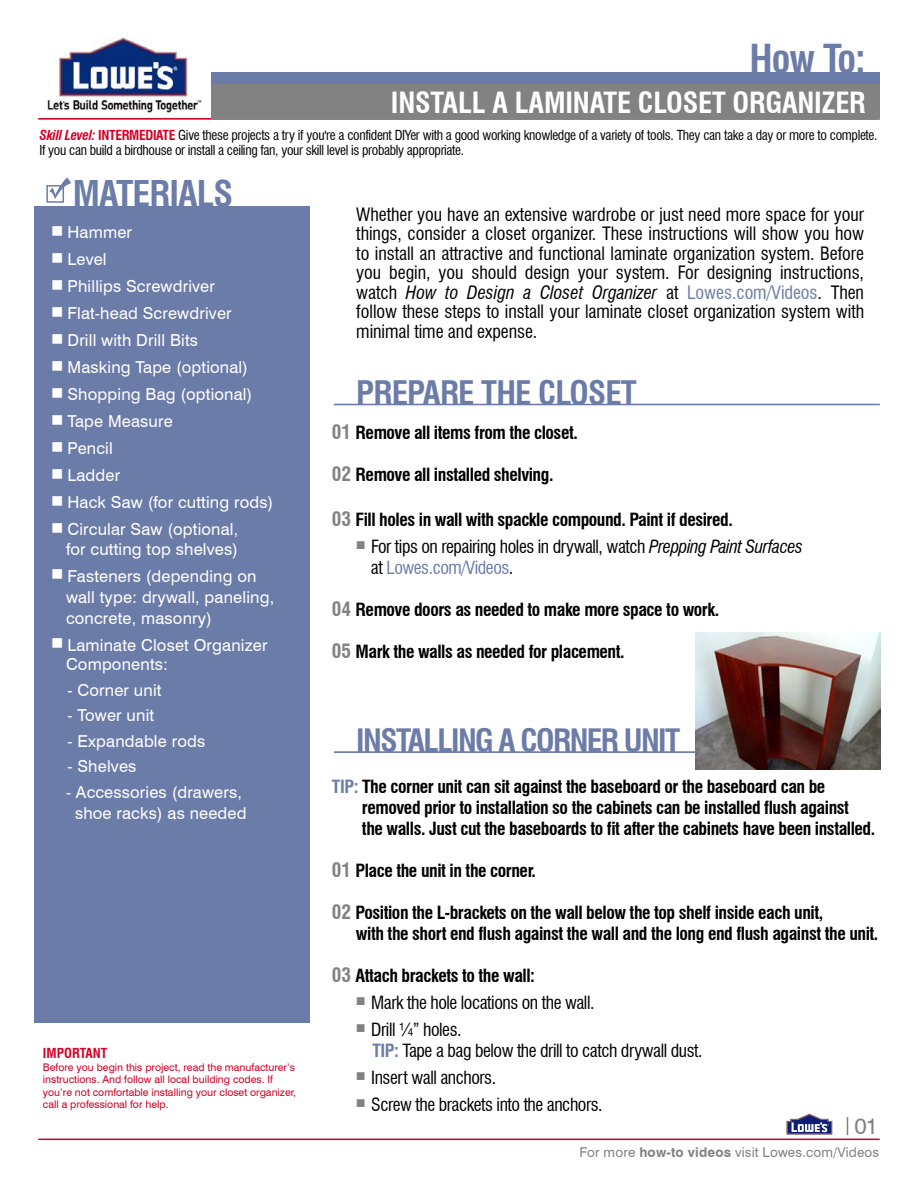
<style>
.page{position:relative;width:918px;height:1188px;background:#fff}
.page>*{position:absolute;margin:0;border:0;box-sizing:border-box;transform-origin:0 0}
.t1{font:700 condensed 39px "Swiss 721 BT";color:#6c7ca8}
.t2{font:700 condensed 36px "Swiss 721 BT";letter-spacing:-.025em;color:#6c7ca8}
.t3{font:700 condensed 33px "Swiss 721 BT";letter-spacing:-.025em;color:#6c7ca8}
.t4{font:700 condensed 31.5px "Swiss 721 BT";letter-spacing:-.05em;color:#6c7ca8}
.t5{font:700 condensed 28.5px "Swiss 721 BT";letter-spacing:-.005em;color:#fff}
.t6{font:22.5px "Swiss 721 BT";color:#828282}
.t7{font:condensed 18px/19.5px "Swiss 721 BT";letter-spacing:-.005em;color:#000;text-align:justify}
.t8{font:700 condensed 17.85px/21px "Swiss 721 BT";letter-spacing:-.025em;color:#000}
.t9{font:condensed 17.85px/21px "Swiss 721 BT";letter-spacing:-.025em;color:#000}
.t10{font:16.5px/21px "Swiss 721 BT";letter-spacing:.01em;color:#fff}
.t11{font:condensed 13.5px/15px "Swiss 721 BT";letter-spacing:-.025em;color:#000}
.t12{font:13.5px "Swiss 721 BT";letter-spacing:.01em;color:#828282}
.t13{font:700 condensed 13.5px "Swiss 721 BT";color:#d40026}
.t14{font:10.5px/12.6px "Swiss 721 BT";color:#d40026}
.s1{font-weight:700;font-style:italic;color:#d40026}
.s2{font-weight:700;color:#d40026}
.s3{font-style:italic}
.s4{color:#6c7ca8}
.s5{font-size:19.2px;color:#828282}
.s6{font-weight:700;color:#6c7ca8}
.s7{font-weight:700}
</style>
<div class="page">
<img style="left:47px;top:37px;width:155px;height:76px">
<div style="left:212px;top:72px;width:668px;height:28px;background:#6c7ca8"></div>
<hr style="left:38px;top:118px;width:842px;height:2px;background:#d40026">
<div style="left:212px;top:84px;width:668px;height:34px;background:#828282"></div>
<div style="left:34px;top:206px;width:276px;height:817px;background:#6c7ca8"></div>
<div style="left:46px;top:185px;width:18px;height:18px;border:2px solid #6c7ca8"></div>
<svg style="left:49px;top:177px;width:22px;height:22px"></svg>
<svg style="left:847px;top:1117px;width:1px;height:18px"></svg>
<hr style="left:38px;top:1139px;width:842px;height:1px;background:#d40026">
<svg style="left:786px;top:1114px;width:46px;height:21px"></svg>
<hr style="left:334px;top:404px;width:546px;height:1px;background:#6c7ca8">
<hr style="left:334px;top:751px;width:546px;height:2px;background:#6c7ca8">
<img style="left:696px;top:632px;width:184px;height:138px">
<h1 class="t1" style="left:750px;top:36px;width:118px">How To:</h1>
<h3 class="t5" style="left:391px;top:86px;width:476px">INSTALL A LAMINATE CLOSET ORGANIZER</h3>
<p class="t11" style="left:39px;top:128px;width:840px"><span class="s1">Skill Level:</span> <span class="s2">INTERMEDIATE</span> Give these projects a try if you're a confident DIYer with a good working knowledge of a variety of tools. They can take a day or more to complete.<br>If you can build a birdhouse or install a ceiling fan, your skill level is probably appropriate.</p>
<h2 class="t2" style="left:73px;top:173px;width:162px">MATERIALS</h2>
<p class="t10" style="left:51px;top:222px;width:83px">■ Hammer</p>
<p class="t10" style="left:51px;top:249px;width:57px">■ Level</p>
<p class="t10" style="left:51px;top:276px;width:165px">■ Phillips Screwdriver</p>
<p class="t10" style="left:51px;top:303px;width:182px">■ Flat-head Screwdriver</p>
<p class="t10" style="left:51px;top:330px;width:149px">■ Drill with Drill Bits</p>
<p class="t10" style="left:51px;top:357px;width:199px">■ Masking Tape (optional)</p>
<p class="t10" style="left:51px;top:384px;width:203px">■ Shopping Bag (optional)</p>
<p class="t10" style="left:51px;top:411px;width:123px">■ Tape Measure</p>
<p class="t10" style="left:51px;top:438px;width:63px">■ Pencil</p>
<p class="t10" style="left:51px;top:465px;width:71px">■ Ladder</p>
<p class="t10" style="left:51px;top:492px;width:224px">■ Hack Saw (for cutting rods)</p>
<p class="t10" style="left:51px;top:520px;width:189px;line-height:19.5px;text-align:right">■ Circular Saw (optional, for cutting top shelves)</p>
<p class="t10" style="left:66px;top:565px;width:210px;text-indent:-15px">■ Fasteners (depending on wall type: drywall, paneling, concrete, masonry)</p>
<p class="t10" style="left:66px;top:635px;width:203px;line-height:19.5px;text-indent:-15px">■ Laminate Closet Organizer<br>Components:</p>
<p class="t10" style="left:68px;top:679px;width:95px">- Corner unit</p>
<p class="t10" style="left:68px;top:705px;width:88px">- Tower unit</p>
<p class="t10" style="left:68px;top:730px;width:139px">- Expandable rods</p>
<p class="t10" style="left:68px;top:756px;width:70px">- Shelves</p>
<p class="t10" style="left:66px;top:781px;width:182px;text-align:center">- Accessories (drawers, shoe racks) as needed</p>
<p class="t13" style="left:43px;top:1045px;width:66px">IMPORTANT</p>
<p class="t14" style="left:43px;top:1060px;width:255px">Before you begin this project, read the manufacturer’s instructions. And follow all local building codes. If you’re not comfortable installing your closet organizer, call a professional for help.</p>
<p class="t7" style="left:356px;top:205px;width:509px">Whether you have an extensive wardrobe or just need more space for your things, consider a closet organizer. These instructions will show you how to install an attractive and functional laminate organization system. Before you begin, you should design your system. For designing instructions, watch <span class="s3">How to Design a Closet Organizer</span> at <span class="s4">Lowes.com/Videos</span>. Then follow these steps to install your laminate closet organization system with minimal time and expense.</p>
<h3 class="t3" style="left:356px;top:373px;width:282px">PREPARE THE CLOSET</h3>
<p class="t8" style="left:332px;top:422px;width:247px"><span class="s5">01</span> Remove all items from the closet.</p>
<p class="t8" style="left:332px;top:464px;width:223px"><span class="s5">02</span> Remove all installed shelving.</p>
<p class="t8" style="left:332px;top:509px;width:402px"><span class="s5">03</span> Fill holes in wall with spackle compound. Paint if desired.</p>
<p class="t9" style="left:371px;top:536px;width:433px;text-indent:-15px"><sup>■</sup> For tips on repairing holes in drywall, watch <span class="s3">Prepping Paint Surfaces </span>at <span class="s4">Lowes.com/Videos</span>.</p>
<p class="t8" style="left:332px;top:599px;width:389px"><span class="s5">04</span> Remove doors as needed to make more space to work.</p>
<p class="t8" style="left:332px;top:641px;width:294px"><span class="s5">05</span> Mark the walls as needed for placement.</p>
<h3 class="t4" style="left:356px;top:722px;width:325px">INSTALLING A CORNER UNIT</h3>
<p class="t8" style="left:362px;top:776px;width:515px;text-indent:-30px"><span class="s4">TIP:</span> The corner unit can sit against the baseboard or the baseboard can be removed prior to installation so the cabinets can be installed flush against<br>the walls. Just cut the baseboards to fit after the cabinets have been installed.</p>
<p class="t8" style="left:332px;top:860px;width:206px"><span class="s5">01</span> Place the unit in the corner.</p>
<p class="t8" style="left:356px;top:902px;width:524px;text-indent:-24px"><span class="s5">02</span> Position the L-brackets on the wall below the top shelf inside each unit,<br>with the short end flush against the wall and the long end flush against the unit.</p>
<p class="t8" style="left:332px;top:965px;width:205px"><span class="s5">03</span> Attach brackets to the wall:</p>
<p class="t9" style="left:356px;top:992px;width:240px"><sup>■</sup> Mark the hole locations on the wall.</p>
<p class="t9" style="left:372px;top:1019px;width:332px;text-indent:-16px"><sup>■</sup> Drill ¼” holes.<br><span class="s6">TIP:</span> Tape a bag below the drill to catch drywall dust.</p>
<p class="t9" style="left:356px;top:1067px;width:142px"><sup>■</sup> Insert wall anchors.</p>
<p class="t9" style="left:356px;top:1094px;width:248px"><sup>■</sup> Screw the brackets into the anchors.</p>
<p class="t6" style="left:855px;top:1113px;width:25px">01</p>
<p class="t12" style="left:579px;top:1143px;width:301px">For more <span class="s7">how-to videos</span> visit Lowes.com/Videos</p>
</div>
